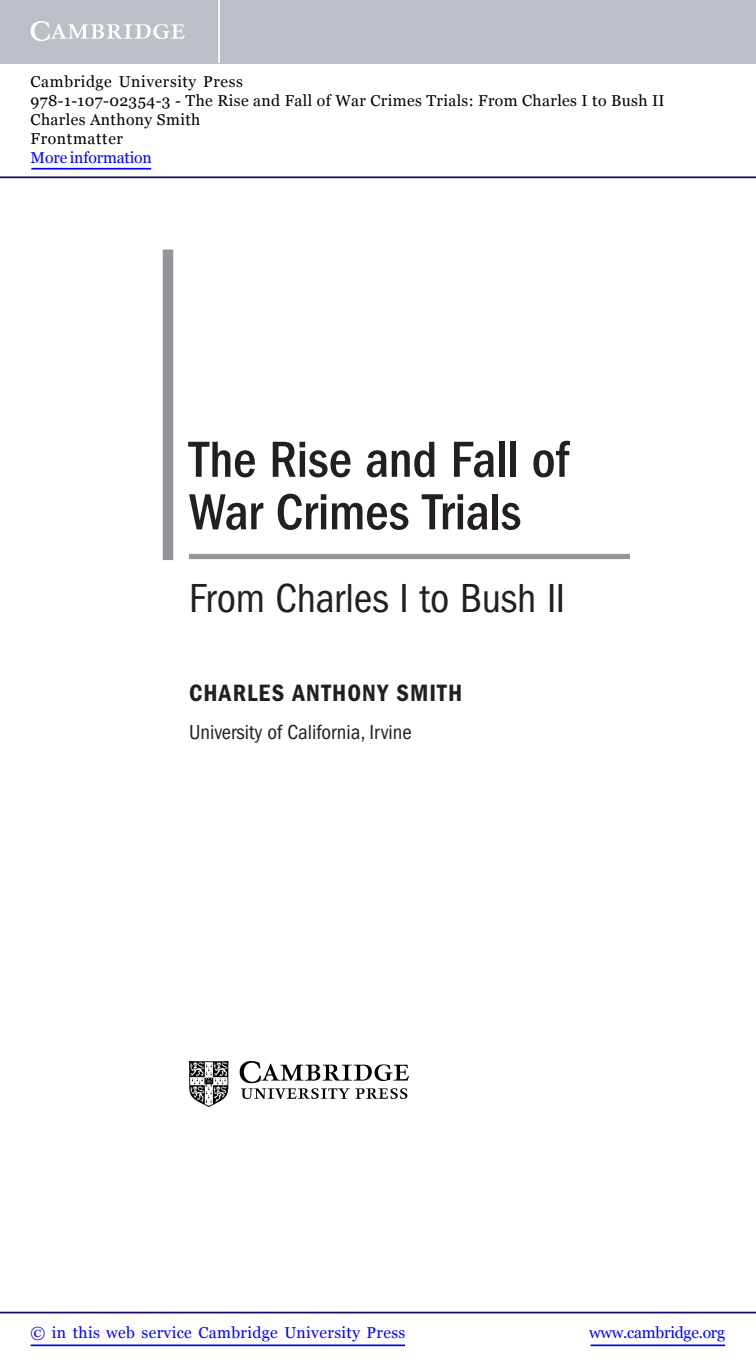
<style>
.page{position:relative;width:756px;height:1371px;background:#fff}
.page>*{position:absolute;margin:0;border:0;box-sizing:border-box;transform-origin:0 0}
.t1{font:500 condensed 52.5px/52.5px "ITC Franklin Gothic Std";letter-spacing:-.01em;color:#231f20}
.t2{font:condensed 42px "ITC Franklin Gothic Std";letter-spacing:-.01em;color:#231f20}
.t3{font:24.5px "ITC Franklin Gothic Std Dm Cd";letter-spacing:.05em;color:#231f20}
.t4{font:condensed 21px "ITC Franklin Gothic Std";color:#231f20}
.t5{font:15.75px/18.9px "Georgia";letter-spacing:.025em;color:#000}
.t6{font:15.75px "Georgia";letter-spacing:.025em;color:#00f}
.t7{font:15.75px "Georgia";letter-spacing:-.015em;color:#00f}
.t8{font:15.75px "Georgia";letter-spacing:-.01em;color:#00f}
</style>
<div class="page">
<div style="left:189px;top:554px;width:441px;height:5px;background:#939598"></div>
<div style="left:163px;top:249px;width:10px;height:311px;background:#939598"></div>
<img style="left:189px;top:1061px;width:219px;height:46px">
<hr style="left:591px;top:1344px;width:134px;height:1px;background:#00f">
<hr style="left:0;top:1311px;width:756px;height:2px;background:#150666">
<hr style="left:31px;top:1344px;width:374px;height:1px;background:#00f">
<div style="left:0;top:0;width:756px;height:63px;background:#bac0c6"></div>
<svg style="left:31px;top:21px;width:154px;height:20px"></svg>
<hr style="left:218px;top:0;width:2px;height:63px;background:#fff">
<hr style="left:0;top:176px;width:756px;height:2px;background:#150666">
<hr style="left:31px;top:168px;width:120px;height:1px;background:#00f">
<p class="t5" style="left:31px;top:72px;width:636px">Cambridge University Press<br>978-1-107-02354-3 - The Rise and Fall of War Crimes Trials: From Charles I to Bush II Charles Anthony Smith<br>Frontmatter</p>
<p class="t8" style="left:31px;top:148px;width:123px">More information</p>
<p class="t1" style="left:189px;top:433px;width:381px">The Rise and Fall of<br>War Crimes Trials</p>
<p class="t2" style="left:189px;top:574px;width:378px">From Charles I to Bush II</p>
<p class="t3" style="left:189px;top:678px;width:275px">CHARLES ANTHONY SMITH</p>
<p class="t4" style="left:189px;top:719px;width:224px">University of California, Irvine</p>
<p class="t6" style="left:31px;top:1323px;width:376px">© in this web service Cambridge University Press</p>
<p class="t7" style="left:589px;top:1323px;width:137px">www.cambridge.org</p>
</div>
